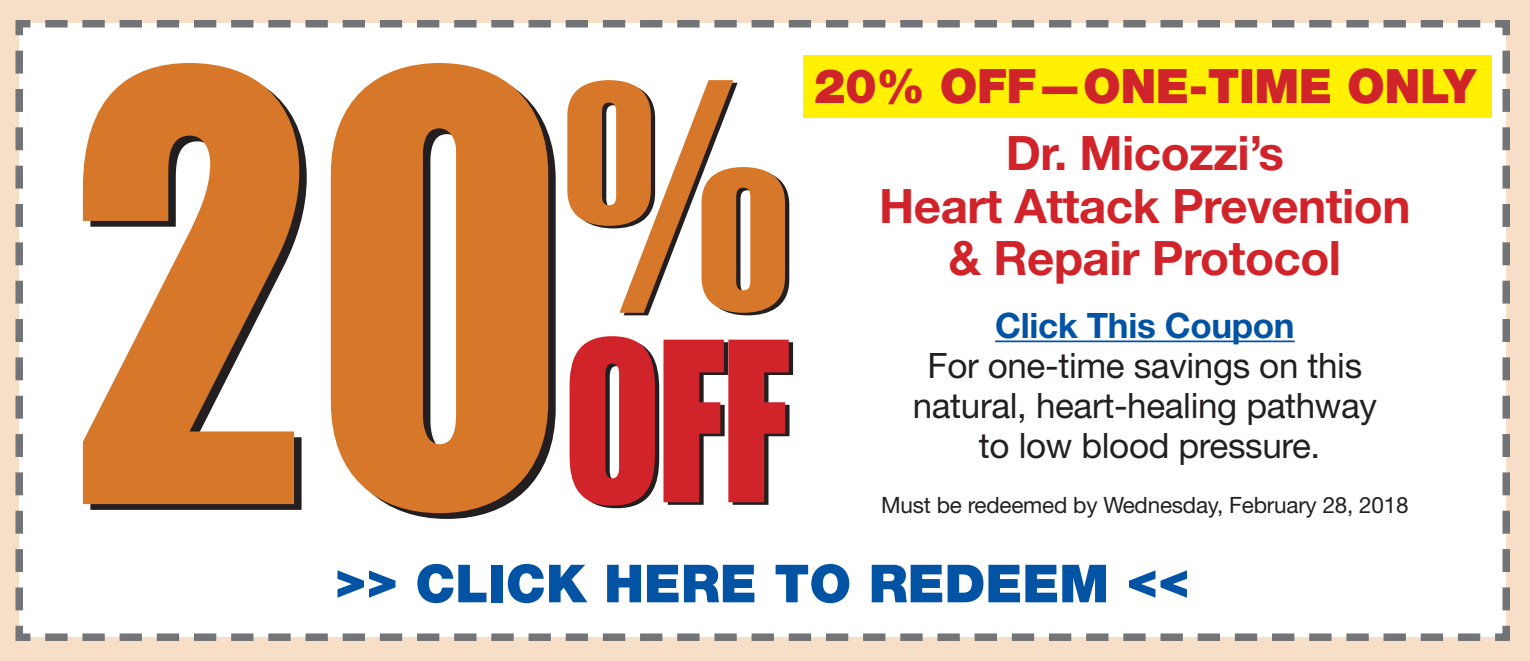
<style>
.page{position:relative;width:1530px;height:661px;background:#f6dec7}
.page>*{position:absolute;margin:0;border:0;box-sizing:border-box;transform-origin:0 0}
.t1{font:900 52.5px "Helvetica Neue LT Std";color:#0353a5}
.sidebar_text{font:700 47.5px/52.5px "Helvetica Neue LT Std";letter-spacing:-.01em;color:#d1232a;text-align:center}
.sidebar_text-2{font:900 47.5px/67.5px "Helvetica Neue LT Std";letter-spacing:-.01em;color:#d1232a;text-align:center}
.sidebar_text-3{font:35px/40px "Helvetica Neue LT Std";letter-spacing:-.01em;color:#231f20;text-align:center}
.sidebar_text-4{font:22.5px "Helvetica Neue LT Std";letter-spacing:-.01em;color:#231f20}
.s1{font-weight:700}
.s2{font-weight:700;color:#0353a5}
</style>
<div class="page">
<div style="left:15px;top:20px;width:1495px;height:621px;background:#fff"></div>
<svg style="left:572px;top:83px;width:217px;height:232px"></svg>
<svg style="left:570px;top:336px;width:223px;height:172px;background:#cd565b"></svg>
<svg style="left:567px;top:80px;width:218px;height:233px;background:#ddae88"></svg>
<svg style="left:90px;top:69px;width:466px;height:450px;background:#a7a4a4"></svg>
<svg style="left:83px;top:63px;width:465px;height:450px;background:#d89863"></svg>
<div style="left:803px;top:55px;width:688px;height:63px;background:#fff101"></div>
<hr style="left:995px;top:340px;width:300px;height:2px;background:#0353a5">
<p class="sidebar_text-2" style="left:814px;top:52px;width:663px">20% OFF—ONE-TIME ONLY<br><span class="s1">Dr. Micozzi’s</span></p>
<p class="sidebar_text" style="left:879px;top:178px;width:533px">Heart Attack Prevention &amp; Repair Protocol</p>
<p class="sidebar_text-3" style="left:913px;top:305px;width:466px"><span class="s2">Click This Coupon<br></span>For one-time savings on this natural, heart-healing pathway to low blood pressure.</p>
<p class="sidebar_text-4" style="left:881px;top:491px;width:529px">Must be redeemed by Wednesday, February 28, 2018</p>
<p class="t1" style="left:335px;top:552px;width:856px">&gt;&gt; CLICK HERE TO REDEEM &lt;&lt;</p>
</div>
